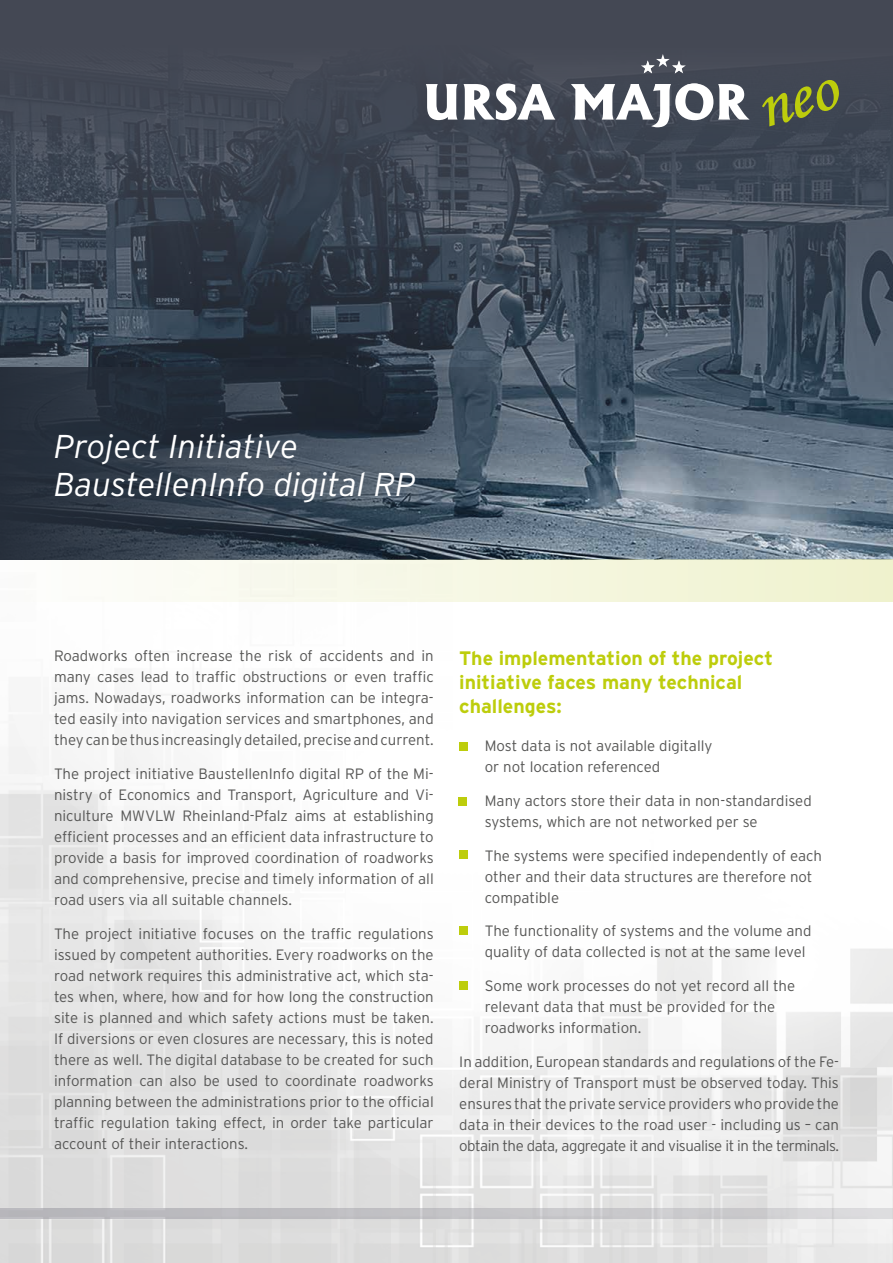
<style>
.page{position:relative;width:893px;height:1263px;background:#fff}
.page>*{position:absolute;margin:0;border:0;box-sizing:border-box;transform-origin:0 0}
.t1{font:italic 300 33px/38.2px "Interstate";color:#fff}
.t2{font:700 19.5px/24px "Interstate";color:#bdcd0c}
.t3{font:300 15px/21px "Interstate";color:#575756}
</style>
<div class="page">
<img style="left:0;top:0;width:893px;height:1263px">
<div style="left:0;top:559px;width:893px;height:43px;background:linear-gradient(to right,#fdfdfc,#eff2cd)"></div>
<svg style="left:0;top:1208px;width:893px;height:11px;background:#c4c4c7"></svg>
<svg style="left:0;top:368px;width:558px;height:192px;background:#384452"></svg>
<svg style="left:426px;top:84px;width:31px;height:36px"></svg>
<svg style="left:464px;top:84px;width:91px;height:36px"></svg>
<svg style="left:571px;top:84px;width:179px;height:43px"></svg>
<svg style="left:641px;top:54px;width:45px;height:19px"></svg>
<svg style="left:762px;top:79px;width:77px;height:47px;background:#616a3f"></svg>
<div style="left:459px;top:742px;width:9px;height:8px;background:#bdcd0c"></div>
<div style="left:458px;top:797px;width:9px;height:9px;background:#bdcd0c"></div>
<div style="left:459px;top:850px;width:9px;height:9px;background:#bdcd0c"></div>
<div style="left:459px;top:926px;width:9px;height:8px;background:#bdcd0c"></div>
<div style="left:459px;top:981px;width:9px;height:9px;background:#bdcd0c"></div>
<h1 class="t1" style="left:54px;top:427px;width:363px">Project Initiative<br>BaustellenInfo digital RP</h1>
<p class="t3" style="left:54px;top:645px;width:381px;text-align:justify">Roadworks often increase the risk of accidents and in many cases lead to traffic obstructions or even traffic jams. Nowadays, roadworks information can be integra&shy;ted easily into navigation services and smartphones, and they can be thus increasingly detailed, precise and current.</p>
<p class="t3" style="left:54px;top:763px;width:381px;text-align:justify">The project initiative BaustellenInfo digital RP of the Mi&shy;nistry of Economics and Transport, Agriculture and Vi&shy;niculture MWVLW Rheinland-Pfalz aims at establishing efficient processes and an efficient data infrastructure to provide a basis for improved coordination of roadworks and comprehensive, precise and timely information of all road users via all suitable channels.</p>
<p class="t3" style="left:54px;top:923px;width:381px;text-align:justify">The project initiative focuses on the traffic regulations issued by competent authorities. Every roadworks on the road network requires this administrative act, which sta&shy;tes when, where, how and for how long the construction site is planned and which safety actions must be taken.<br>If diversions or even closures are necessary, this is noted there as well. The digital database to be created for such information can also be used to coordinate roadworks planning between the administrations prior to the official traffic regulation taking effect, in order take particular account of their interactions.</p>
<h2 class="t2" style="left:459px;top:646px;width:315px">The implementation of the project initiative faces many technical challenges:</h2>
<p class="t3" style="left:485px;top:735px;width:229px">Most data is not available digitally or not location referenced</p>
<p class="t3" style="left:485px;top:790px;width:328px">Many actors store their data in non-standardised systems, which are not networked per se</p>
<p class="t3" style="left:485px;top:845px;width:339px">The systems were specified independently of each other and their data structures are therefore not compatible</p>
<p class="t3" style="left:485px;top:920px;width:328px">The functionality of systems and the volume and quality of data collected is not at the same level</p>
<p class="t3" style="left:485px;top:975px;width:312px">Some work processes do not yet record all the relevant data that must be provided for the roadworks information.</p>
<p class="t3" style="left:459px;top:1051px;width:381px;text-align:justify">In addition, European standards and regulations of the Fe&shy;deral Ministry of Transport must be observed today. This ensures that the private service providers who provide the data in their devices to the road user - including us – can obtain the data, aggregate it and visualise it in the terminals.</p>
</div>
